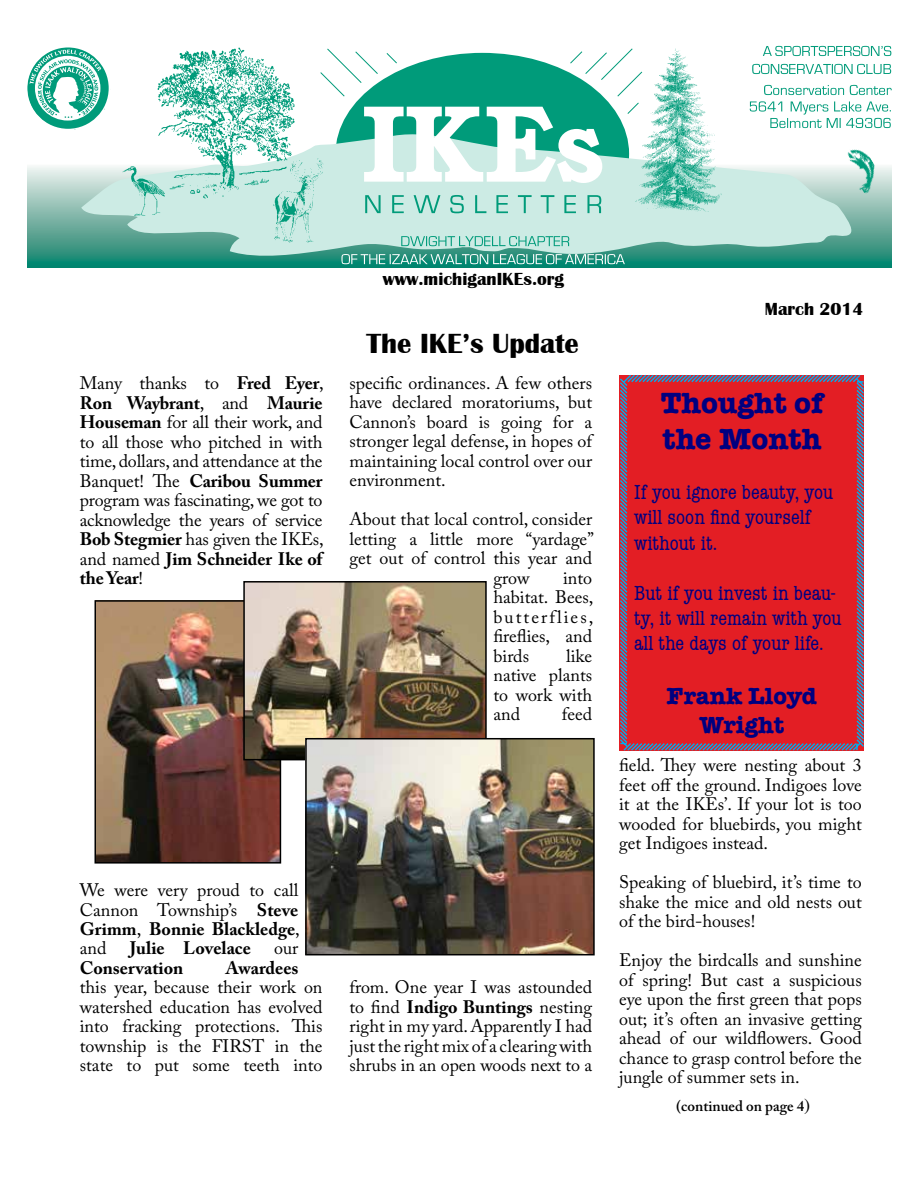
<style>
.page{position:relative;width:918px;height:1188px;background:#fff}
.page>*{position:absolute;margin:0;border:0;box-sizing:border-box;transform-origin:0 0}
.t1{font:700 30px/36px "American Typewriter";color:#000080}
.t2{font:700 28.5px "Britannic";color:#000}
.t3{font:700 24px/28.8px "American Typewriter";color:#000080;text-align:center}
.t4{font:condensed 21px/25.2px "American Typewriter";color:#000080}
.t5{font:18px/19.5px "Adobe Caslon Pro";color:#000;text-align:justify}
.t6{font:700 18px "Adobe Caslon Pro";color:#000}
.t7{font:700 18px "Britannic";color:#000}
.t8{font:600 15px "Adobe Caslon Pro";color:#000}
.s1{font-weight:700}
.s2{font-family:"Times";font-weight:400;font-size:18px}
</style>
<div class="page">
<svg style="left:27px;top:166px;width:864px;height:101px;background:#51a595"></svg>
<svg style="left:81px;top:166px;width:778px;height:94px;background:#a7d4ca"></svg>
<img style="left:153px;top:47px;width:183px;height:164px">
<img style="left:635px;top:48px;width:88px;height:164px">
<svg style="left:27px;top:47px;width:82px;height:83px"></svg>
<img style="left:840px;top:149px;width:35px;height:46px">
<img style="left:123px;top:167px;width:42px;height:48px">
<img style="left:273px;top:158px;width:51px;height:84px">
<svg style="left:341px;top:254px;width:284px;height:10px;background:#56ab9b"></svg>
<svg style="left:401px;top:236px;width:168px;height:10px;background:#93d4c6"></svg>
<svg style="left:365px;top:195px;width:236px;height:18px;background:#a2dace"></svg>
<svg style="left:320px;top:48px;width:323px;height:135px"></svg>
<svg style="left:750px;top:101px;width:141px;height:27px"></svg>
<svg style="left:764px;top:85px;width:128px;height:10px"></svg>
<svg style="left:752px;top:64px;width:139px;height:10px"></svg>
<svg style="left:763px;top:46px;width:128px;height:10px"></svg>
<img style="left:97px;top:603px;width:181px;height:258px">
<div style="left:94px;top:600px;width:187px;height:264px;border:2px solid #000"></div>
<img style="left:246px;top:584px;width:238px;height:173px">
<div style="left:243px;top:581px;width:244px;height:179px;border:2px solid #000"></div>
<img style="left:308px;top:741px;width:284px;height:211px">
<div style="left:305px;top:738px;width:290px;height:217px;border:2px solid #000"></div>
<svg style="left:619px;top:374px;width:245px;height:377px;background:#d9242d"></svg>
<p class="t5" style="left:80px;top:373px;width:245px">Many thanks to <span class="s1">Fred Eyer</span>, <span class="s1">Ron Waybrant</span>, and <span class="s1">Maurie Houseman</span> for all their work, and to all those who pitched in with time, dollars, and attendance at the Banquet! The <span class="s1">Caribou Summer </span>program was fascinating, we got to acknowledge the years of service <span class="s1">Bob Stegmier</span> has given the IKEs, and named <span class="s1">Jim Schneider Ike of the Year</span>!</p>
<p class="t5" style="left:80px;top:880px;width:221px">We were very proud to call Cannon Township’s <span class="s1">Steve Grimm</span>, <span class="s1">Bonnie Blackledge</span>, and</p>
<p class="t6" style="left:130px;top:938px;width:122px">Julie Lovelace</p>
<p class="t5" style="left:274px;top:939px;width:26px">our</p>
<p class="t6" style="left:80px;top:957px;width:105px">Conservation</p>
<p class="t6" style="left:226px;top:957px;width:74px">Awardees</p>
<p class="t5" style="left:80px;top:978px;width:244px">this year, because their work on watershed education has evolved into fracking protections. This township is the FIRST in the state to put some teeth into</p>
<p class="t7" style="left:383px;top:268px;width:183px">www.michiganIKEs.org</p>
<h2 class="t2" style="left:367px;top:328px;width:214px">The IKE’s Update</h2>
<p class="t5" style="left:349px;top:373px;width:244px">specific ordinances. A few others have declared moratoriums, but Cannon’s board is going for a stronger legal defense, in hopes of maintaining local control over our environment.</p>
<p class="t5" style="left:349px;top:509px;width:244px">About that local control, consider</p>
<p class="t5" style="left:349px;top:529px;width:246px">letting a little more “yardage”</p>
<p class="t5" style="left:349px;top:548px;width:244px">get out of control this year and</p>
<p class="t5" style="left:493px;top:568px;width:37px">grow</p>
<p class="t5" style="left:493px;top:568px;width:101px;text-indent:70px">into habitat. Bees, butterflies, fireflies, and birds</p>
<p class="t5" style="left:493px;top:646px;width:100px;text-indent:73px">like native plants to work with and</p>
<p class="t5" style="left:562px;top:704px;width:32px">feed</p>
<p class="t5" style="left:349px;top:977px;width:244px">from. One year I was astounded to find <span class="s1">Indigo Buntings</span> nesting right in my yard. Apparently I had just the right mix of a clearing with shrubs in an open woods next to a</p>
<p class="t7" style="left:765px;top:298px;width:100px">March 2014</p>
<h1 class="t1" style="left:661px;top:383px;width:164px">Thought of the Month</h1>
<p class="t4" style="left:634px;top:479px;width:201px">If you ignore beauty, you will soon find yourself without it.</p>
<p class="t4" style="left:634px;top:580px;width:209px">But if you invest in beau&shy;ty, it will remain with you all the days of your life.</p>
<h3 class="t3" style="left:667px;top:681px;width:152px">Frank Lloyd<br>Wright</h3>
<p class="t5" style="left:619px;top:755px;width:244px">field. They were nesting about 3 feet off the ground. Indigoes love it at the IKEs’. If your lot is too wooded for bluebirds, you might get Indigoes instead.</p>
<p class="t5" style="left:619px;top:872px;width:244px">Speaking of bluebird, it’s time to shake the mice and old nests out of the bird-houses!</p>
<p class="t5" style="left:619px;top:950px;width:244px">Enjoy the birdcalls and sunshine of spring! But cast a suspicious eye upon the first green that pops out; it’s often an invasive getting ahead of our wildflowers. Good chance to grasp control before the jungle of summer sets in.</p>
<p class="t8" style="left:676px;top:1097px;width:135px">(continued on page 4<span class="s2">)</span></p>
</div>
